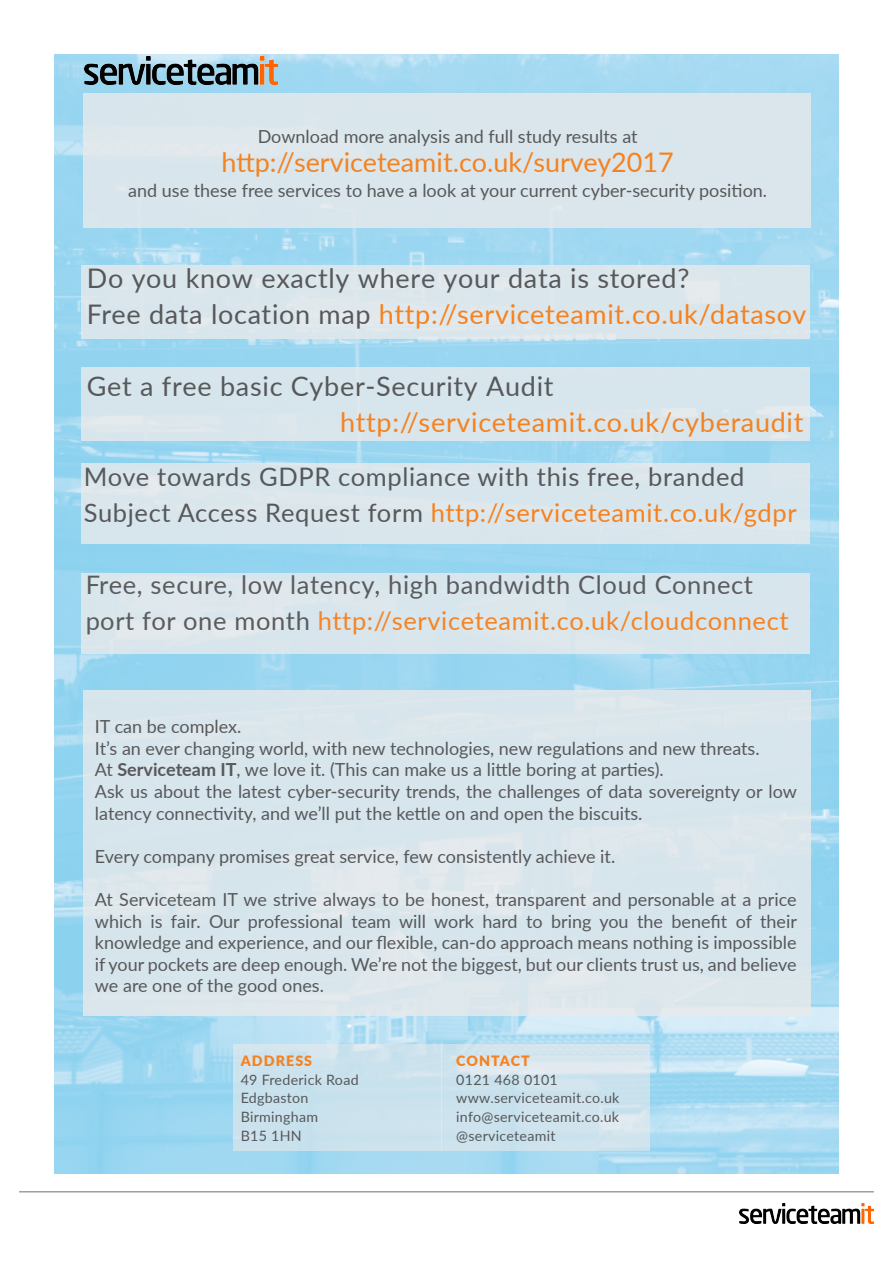
<style>
.page{position:relative;width:893px;height:1263px;background:#fff}
.page>*{position:absolute;margin:0;border:0;box-sizing:border-box;transform-origin:0 0}
.t1{font:27px "Lato";letter-spacing:.025em;color:#f58220}
.t2{font:27px "Lato";letter-spacing:.025em;color:#57585a}
.t3{font:27px "Lato";color:#f58220}
.t4{font:25.5px/36px "Lato";letter-spacing:.025em;color:#57585a}
.t5{font:25.5px "Lato";letter-spacing:.025em;color:#f58220}
.t6{font:18px/21.6px "Lato";color:#57585a}
.Normal_text_white{font:14.25px/18.8px "Lato";letter-spacing:.02em;color:#57585a}
.Normal_text_white-2{font:900 14.25px "Lato";letter-spacing:.075em;color:#f58220}
.s1{color:#57585a}
.s2{color:#f58220}
.s3{font-weight:700}
</style>
<div class="page">
<img style="left:740px;top:1204px;width:134px;height:19px">
<hr style="left:19px;top:1191px;width:855px;height:1px;background:#9d9fa2">
<img style="left:54px;top:54px;width:785px;height:1120px">
<div style="left:83px;top:690px;width:727px;height:325px;background:#d8e5ec"></div>
<div style="left:234px;top:1044px;width:208px;height:107px;background:#cbe2ed"></div>
<svg style="left:442px;top:1044px;width:208px;height:107px;background:#d0e4ed"></svg>
<div style="left:82px;top:463px;width:728px;height:81px;background:#d9e6ec"></div>
<div style="left:82px;top:573px;width:728px;height:81px;background:#d9e6ec"></div>
<div style="left:82px;top:367px;width:728px;height:74px;background:#d7e5ec"></div>
<div style="left:82px;top:265px;width:728px;height:73px;background:#dae6ec"></div>
<div style="left:83px;top:93px;width:727px;height:135px;background:#dae6ec"></div>
<img style="left:84px;top:56px;width:193px;height:29px">
<p class="t6" style="left:258px;top:124px;width:381px">Download more analysis and full study results at</p>
<p class="t3" style="left:221px;top:143px;width:454px">http://serviceteamit.co.uk/survey2017</p>
<p class="t6" style="left:128px;top:178px;width:640px">and use these free services to have a look at your current cyber-security position.</p>
<p class="t2" style="left:87px;top:259px;width:604px">Do you know exactly where your data is stored?</p>
<p class="t1" style="left:87px;top:295px;width:721px"><span class="s1">Free data location map</span> http://serviceteamit.co.uk/datasov</p>
<p class="t2" style="left:87px;top:367px;width:468px">Get a free basic Cyber-Security Audit</p>
<p class="t1" style="left:340px;top:403px;width:465px">http://serviceteamit.co.uk/cyberaudit</p>
<p class="t4" style="left:84px;top:458px;width:662px">Move towards GDPR compliance with this free, branded</p>
<p class="t5" style="left:84px;top:494px;width:714px"><span class="s1">Subject Access Request form</span> http://serviceteamit.co.uk/gdpr</p>
<h2 class="t4" style="left:85px;top:566px;width:705px">Free, secure, low latency, high bandwidth Cloud Connect port for one month <span class="s2">http://serviceteamit.co.uk/cloudconnect</span></h2>
<p class="t6" style="left:95px;top:715px;width:148px">IT can be complex.</p>
<p class="t6" style="left:95px;top:737px;width:666px">It’s an ever changing world, with new technologies, new regulations and new threats.</p>
<p class="t6" style="left:95px;top:758px;width:570px">At <span class="s3">Serviceteam IT</span>, we love it. (This can make us a little boring at parties).</p>
<p class="t6" style="left:95px;top:780px;width:703px">Ask us about the latest cyber-security trends, the challenges of data sovereignty or low latency connectivity, and we’ll put the kettle on and open the biscuits.</p>
<p class="t6" style="left:95px;top:845px;width:522px">Every company promises great service, few consistently achieve it.</p>
<p class="t6" style="left:95px;top:888px;width:703px;text-align:justify">At Serviceteam IT we strive always to be honest, transparent and personable at a price which is fair. Our professional team will work hard to bring you the benefit of their knowledge and experience, and our flexible, can-do approach means nothing is impossible if your pockets are deep enough. We’re not the biggest, but our clients trust us, and believe we are one of the good ones.</p>
<p class="Normal_text_white-2" style="left:241px;top:1050px;width:73px">ADDRESS</p>
<p class="Normal_text_white" style="left:241px;top:1069px;width:120px">49 Frederick Road</p>
<p class="Normal_text_white" style="left:241px;top:1088px;width:69px">Edgbaston</p>
<p class="Normal_text_white" style="left:241px;top:1107px;width:79px">Birmingham</p>
<p class="Normal_text_white" style="left:241px;top:1126px;width:63px">B15 1HN</p>
<p class="Normal_text_white-2" style="left:456px;top:1050px;width:75px">CONTACT</p>
<p class="Normal_text_white" style="left:456px;top:1069px;width:103px">0121 468 0101</p>
<p class="Normal_text_white" style="left:456px;top:1088px;width:165px">www.serviceteamit.co.uk</p>
<p class="Normal_text_white" style="left:456px;top:1107px;width:164px">info@serviceteamit.co.uk @serviceteamit</p>
</div>
